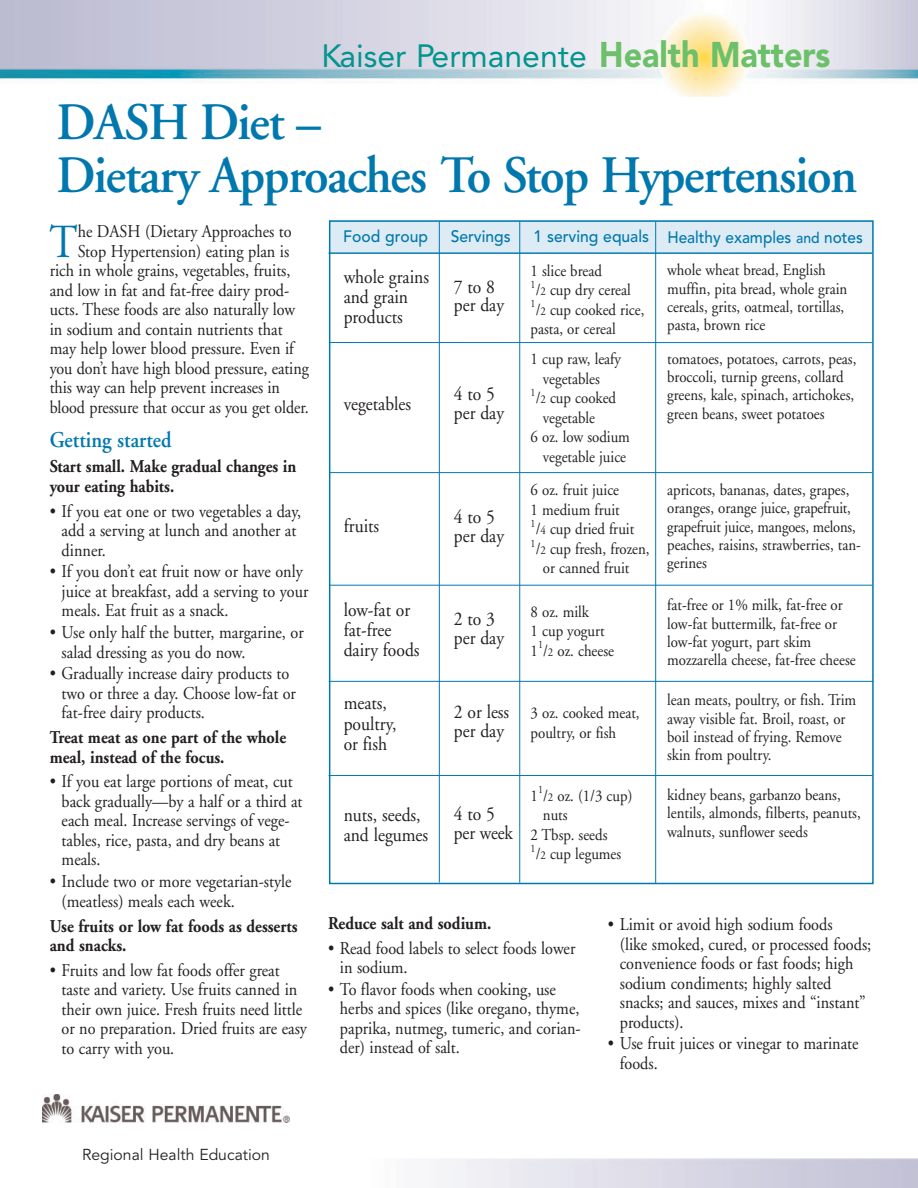
<style>
.page{position:relative;width:918px;height:1188px;background:#fff}
.page>*{position:absolute;margin:0;border:0;box-sizing:border-box;transform-origin:0 0}
.t1{font:600 52.5px/52.5px "Adobe Garamond";letter-spacing:-.025em;color:#0078ae;scale:.95 1}
.t2{font:47.4px "Adobe Garamond";color:#0078ae;scale:.9 1}
.t3{font:31.95px "Avenir";color:#00958e}
.t4{font:600 22.5px "Adobe Garamond";color:#0078ae;scale:.9 1}
.t5{font:19.5px/20.2px "Adobe Garamond";color:#231f20;scale:.9 1}
.t6{font:18px/19.5px "Adobe Garamond";color:#231f20;scale:.9 1}
.t7{font:700 18px/19.5px "Adobe Garamond";color:#231f20;scale:.9 1}
.t8{font:18px "Adobe Garamond";color:#231f20;scale:.89 1}
.t9{font:16.5px/18.3px "Adobe Garamond";color:#231f20;scale:.9 1}
.t10{font:500 16.5px "Avenir";color:#0078ae;scale:.95 1}
.t11{font:500 16.5px "Avenir";color:#0078ae;scale:.93 1}
.t12{font:15.75px "Avenir";color:#231f20}
.s1{font-weight:900;font-size:35.4px;color:#6bc069}
.s2{font-size:12px}
.s3{font-size:15px}
</style>
<div class="page">
<div style="left:330px;top:220px;width:543px;height:32px;background:#ddebf4"></div>
<img style="left:0;top:0;width:918px;height:96px">
<img style="left:42px;top:1095px;width:247px;height:27px">
<hr style="left:329px;top:342px;width:543px;height:1px;background:#0078ae">
<hr style="left:330px;top:472px;width:542px;height:1px;background:#0078ae">
<hr style="left:329px;top:585px;width:544px;height:1px;background:#0078ae">
<hr style="left:329px;top:775px;width:544px;height:1px;background:#0078ae">
<hr style="left:329px;top:681px;width:544px;height:1px;background:#0078ae">
<hr style="left:329px;top:252px;width:543px;height:2px;background:#0078ae">
<hr style="left:439px;top:222px;width:1px;height:661px;background:#0078ae">
<hr style="left:519px;top:221px;width:1px;height:662px;background:#0078ae">
<hr style="left:655px;top:222px;width:1px;height:662px;background:#0078ae">
<h3 class="t3" style="left:321px;top:43px;width:511px">Kaiser Permanente <span class="s1">Health Matters</span></h3>
<h1 class="t1" style="left:57px;top:101px;width:844px">DASH Diet –<br>Dietary Approaches To Stop Hypertension</h1>
<h2 class="t2" style="left:50px;top:222px;width:33px">T</h2>
<p class="t6" style="left:78px;top:223px;width:239px">he DASH (Dietary Approaches to</p>
<p class="t6" style="left:78px;top:243px;width:237px">Stop Hypertension) eating plan is</p>
<p class="t6" style="left:50px;top:262px;width:269px">rich in whole grains, vegetables, fruits,</p>
<p class="t6" style="left:50px;top:282px;width:268px">and low in fat and fat-free dairy prod-</p>
<p class="t6" style="left:50px;top:301px;width:274px">ucts. These foods are also naturally low</p>
<p class="t6" style="left:50px;top:321px;width:260px">in sodium and contain nutrients that</p>
<p class="t6" style="left:50px;top:340px;width:273px">may help lower blood pressure. Even if</p>
<p class="t8" style="left:50px;top:361px;width:293px">you don’t have high blood pressure, eating</p>
<p class="t8" style="left:50px;top:380px;width:260px">this way can help prevent increases in</p>
<p class="t8" style="left:50px;top:400px;width:293px">blood pressure that occur as you get older.</p>
<p class="t4" style="left:50px;top:431px;width:137px">Getting started</p>
<p class="t7" style="left:50px;top:459px;width:276px">Start small. Make gradual changes in your eating habits.</p>
<p class="t6" style="left:62px;top:503px;width:268px;text-indent:-12px">• If you eat one or two vegetables a day, add a serving at lunch and another at dinner.</p>
<p class="t6" style="left:62px;top:564px;width:276px;text-indent:-12px">• If you don’t eat fruit now or have only juice at breakfast, add a serving to your meals. Eat fruit as a snack.</p>
<p class="t6" style="left:62px;top:624px;width:271px;text-indent:-12px">• Use only half the butter, margarine, or salad dressing as you do now.</p>
<p class="t6" style="left:62px;top:665px;width:262px;text-indent:-12px">• Gradually increase dairy products to two or three a day. Choose low-fat or fat-free dairy products.</p>
<p class="t7" style="left:50px;top:729px;width:264px">Treat meat as one part of the whole meal, instead of the focus.</p>
<p class="t6" style="left:62px;top:774px;width:269px;text-indent:-12px">• If you eat large portions of meat, cut back gradually—by a half or a third at each meal. Increase servings of vege&shy;tables, rice, pasta, and dry beans at meals.</p>
<p class="t6" style="left:62px;top:873px;width:257px;text-indent:-12px">• Include two or more vegetarian-style (meatless) meals each week.</p>
<p class="t7" style="left:50px;top:918px;width:277px">Use fruits or low fat foods as desserts and snacks.</p>
<p class="t6" style="left:62px;top:962px;width:274px;text-indent:-12px">• Fruits and low fat foods offer great taste and variety. Use fruits canned in their own juice. Fresh fruits need little or no preparation. Dried fruits are easy to carry with you.</p>
<p class="t10" style="left:343px;top:230px;width:91px">Food group</p>
<p class="t5" style="left:344px;top:268px;width:96px">whole grains and grain products</p>
<p class="t5" style="left:344px;top:395px;width:76px">vegetables</p>
<p class="t5" style="left:344px;top:517px;width:41px">fruits</p>
<p class="t5" style="left:344px;top:601px;width:86px">low-fat or fat-free dairy foods</p>
<p class="t5" style="left:344px;top:695px;width:60px">meats, poultry, or fish</p>
<p class="t5" style="left:344px;top:806px;width:95px">nuts, seeds, and legumes</p>
<p class="t10" style="left:451px;top:230px;width:65px">Servings</p>
<p class="t5" style="left:454px;top:279px;width:57px;line-height:18.8px">7 to 8 per day</p>
<p class="t5" style="left:454px;top:387px;width:57px;line-height:18.8px">4 to 5 per day</p>
<p class="t5" style="left:454px;top:509px;width:57px;line-height:18.8px">4 to 5 per day</p>
<p class="t5" style="left:454px;top:611px;width:57px;line-height:18.8px">2 to 3 per day</p>
<p class="t10" style="left:534px;top:230px;width:123px">1 serving equals</p>
<p class="t9" style="left:531px;top:262px;width:128px;line-height:19.5px">1 slice bread<br><sup>1</sup>/<span class="s2">2</span> cup dry cereal<br><sup>1</sup>/<span class="s2">2</span> cup cooked rice, pasta, or cereal</p>
<p class="t9" style="left:531px;top:352px;width:102px">1 cup raw, leafy</p>
<p class="t9" style="left:543px;top:371px;width:65px">vegetables</p>
<p class="t9" style="left:531px;top:391px;width:97px"><sup>1</sup>/<span class="s2">2</span> cup cooked</p>
<p class="t9" style="left:543px;top:410px;width:60px">vegetable</p>
<p class="t9" style="left:531px;top:430px;width:112px">6 oz. low sodium</p>
<p class="t9" style="left:543px;top:449px;width:94px">vegetable juice</p>
<p class="t9" style="left:531px;top:483px;width:100px">6 oz. fruit juice</p>
<p class="t9" style="left:531px;top:502px;width:101px">1 medium fruit</p>
<p class="t9" style="left:531px;top:522px;width:117px"><sup>1</sup>/<span class="s2">4</span> cup dried fruit</p>
<p class="t9" style="left:531px;top:541px;width:134px"><sup>1</sup>/<span class="s2">2</span> cup fresh, frozen,</p>
<p class="t9" style="left:543px;top:561px;width:98px">or canned fruit</p>
<p class="t9" style="left:531px;top:603px;width:94px;line-height:19.5px">8 oz. milk<br>1 cup yogurt<br>1<sup>1</sup>/<span class="s2">2</span> oz. cheese</p>
<p class="t5" style="left:454px;top:704px;width:63px;line-height:18.8px">2 or less per day</p>
<p class="t9" style="left:531px;top:705px;width:123px;line-height:19.5px">3 oz. cooked meat, poultry, or fish</p>
<p class="t5" style="left:454px;top:806px;width:67px;line-height:18.8px">4 to 5 per week</p>
<p class="t9" style="left:531px;top:788px;width:115px">1<sup>1</sup>/<span class="s2">2</span> oz. (1/3 cup)</p>
<p class="t9" style="left:543px;top:807px;width:29px">nuts</p>
<p class="t9" style="left:531px;top:827px;width:87px">2 Tbsp. seeds</p>
<p class="t9" style="left:531px;top:846px;width:102px"><sup>1</sup>/<span class="s2">2</span> cup legumes</p>
<p class="t11" style="left:667px;top:231px;width:212px">Healthy examples <span class="s3">and</span> notes</p>
<p class="t9" style="left:667px;top:263px;width:202px">whole wheat bread, English muffin, pita bread, whole grain cereals, grits, oatmeal, tortillas, pasta, brown rice</p>
<p class="t9" style="left:667px;top:351px;width:212px">tomatoes, potatoes, carrots, peas, broccoli, turnip greens, collard greens, kale, spinach, artichokes, green beans, sweet potatoes</p>
<p class="t9" style="left:667px;top:482px;width:217px">apricots, bananas, dates, grapes, oranges, orange juice, grapefruit, grapefruit juice, mangoes, melons, peaches, raisins, strawberries, tan&shy;gerines</p>
<p class="t9" style="left:667px;top:598px;width:211px">fat-free or 1% milk, fat-free or low-fat buttermilk, fat-free or low-fat yogurt, part skim mozzarella cheese, fat-free cheese</p>
<p class="t9" style="left:667px;top:692px;width:212px">lean meats, poultry, or fish. Trim away visible fat. Broil, roast, or boil instead of frying. Remove skin from poultry.</p>
<p class="t9" style="left:667px;top:787px;width:217px">kidney beans, garbanzo beans, lentils, almonds, filberts, peanuts, walnuts, sunflower seeds</p>
<p class="t7" style="left:328px;top:915px;width:183px">Reduce salt and sodium.</p>
<p class="t6" style="left:340px;top:940px;width:263px;text-indent:-12px">• Read food labels to select foods lower in sodium.</p>
<p class="t6" style="left:340px;top:981px;width:269px;text-indent:-12px">• To flavor foods when cooking, use herbs and spices (like oregano, thyme, paprika, nutmeg, tumeric, and corian&shy;der) instead of salt.</p>
<p class="t6" style="left:620px;top:916px;width:281px;text-indent:-12px">• Limit or avoid high sodium foods<br>(like smoked, cured, or processed foods; convenience foods or fast foods; high sodium condiments; highly salted snacks; and sauces, mixes and “instant” products).</p>
<p class="t6" style="left:620px;top:1036px;width:267px;text-indent:-12px">• Use fruit juices or vinegar to marinate foods.</p>
<p class="t12" style="left:82px;top:1148px;width:189px">Regional Health Education</p>
</div>
